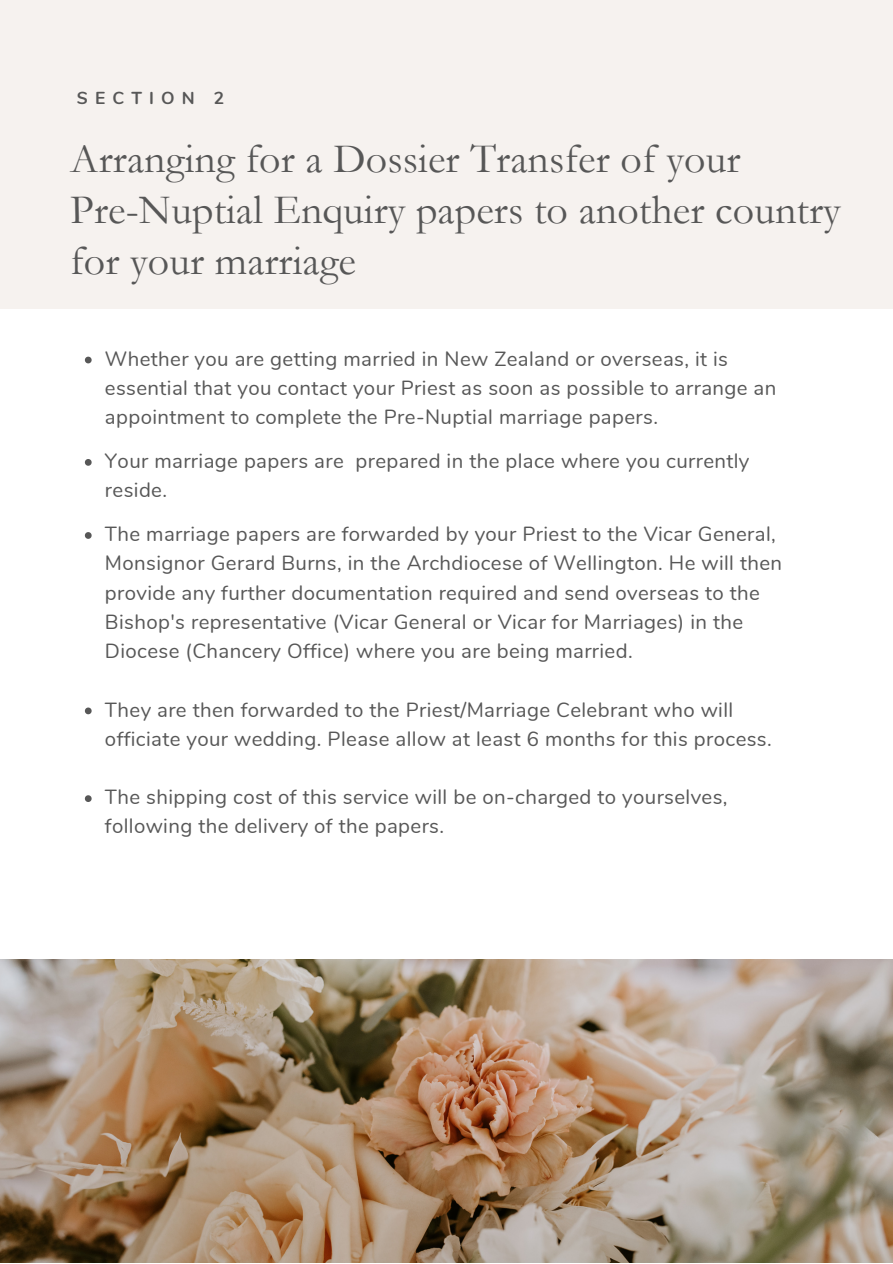
<style>
.page{position:relative;width:893px;height:1264px;background:#fff}
.page>*{position:absolute;margin:0;border:0;box-sizing:border-box;transform-origin:0 0}
.t1{font:42px/50.6px "Garamond";letter-spacing:.005em;color:#575757}
.t2{font:20.4px/29.2px "Nunito";letter-spacing:.02em;color:#575757}
.t3{font:700 17.25px "Nunito";letter-spacing:.415em;color:#575757}
</style>
<div class="page">
<div style="left:0;top:0;width:892px;height:1262px;background:#f6f2ef"></div>
<div style="left:0;top:309px;width:892px;height:825px;background:#fff"></div>
<svg style="left:85px;top:356px;width:7px;height:7px"></svg>
<svg style="left:85px;top:459px;width:7px;height:7px"></svg>
<svg style="left:85px;top:532px;width:7px;height:7px"></svg>
<svg style="left:85px;top:707px;width:7px;height:7px"></svg>
<svg style="left:85px;top:795px;width:7px;height:7px"></svg>
<img style="left:0;top:959px;width:892px;height:303px">
<p class="t3" style="left:77px;top:87px;width:149px">SECTION 2</p>
<p class="t1" style="left:70px;top:134px;width:671px">Arranging for a Dossier Transfer of your</p>
<p class="t1" style="left:70px;top:185px;width:771px">Pre-Nuptial Enquiry papers to another country for your marriage</p>
<p class="t2" style="left:105px;top:344px;width:673px">Whether you are getting married in New Zealand or overseas, it is essential that you contact your Priest as soon as possible to arrange an appointment to complete the Pre-Nuptial marriage papers.</p>
<p class="t2" style="left:105px;top:446px;width:646px">Your marriage papers are prepared in the place where you currently reside.</p>
<p class="t2" style="left:105px;top:519px;width:678px">The marriage papers are forwarded by your Priest to the Vicar General, Monsignor Gerard Burns, in the Archdiocese of Wellington. He will then provide any further documentation required and send overseas to the Bishop's representative (Vicar General or Vicar for Marriages) in the Diocese (Chancery Office) where you are being married.</p>
<p class="t2" style="left:105px;top:695px;width:668px">They are then forwarded to the Priest/Marriage Celebrant who will officiate your wedding. Please allow at least 6 months for this process.</p>
<p class="t2" style="left:105px;top:783px;width:624px">The shipping cost of this service will be on-charged to yourselves, following the delivery of the papers.</p>
</div>
